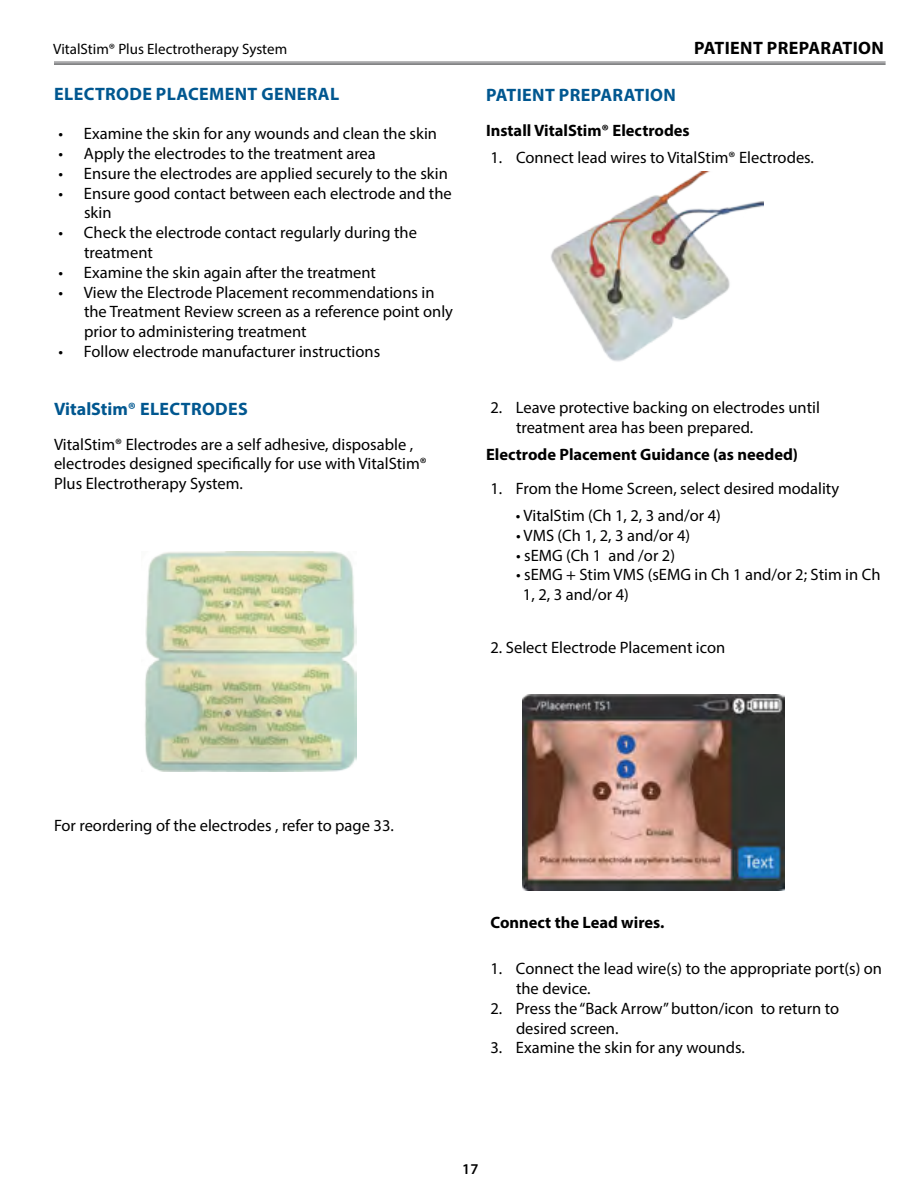
<style>
.page{position:relative;width:918px;height:1188px;background:#fff}
.page>*{position:absolute;margin:0;border:0;box-sizing:border-box;transform-origin:0 0}
._00_Header{font:700 18px "Myriad Pro";letter-spacing:.02em;color:#005790}
._00_Section_Header{font:700 18px "Myriad Pro";letter-spacing:.02em;color:#000}
._03_Numbers{font:16.5px/19.8px "Myriad Pro";color:#000}
._02_Text{font:16.5px/19.8px "Myriad Pro";color:#000}
._01_Sub_Head{font:700 16.5px "Myriad Pro";color:#000}
._03_Numbers-2{font:700 16.5px "Myriad Pro";color:#000}
.t1{font:15px "Myriad Pro";color:#000}
.t2{font:600 15px "Myriad Pro";color:#000}
</style>
<div class="page">
<hr style="left:54px;top:62px;width:832px;height:1px;background:#636466">
<hr style="left:54px;top:63px;width:832px;height:2px;background:#636466">
<img style="left:145px;top:552px;width:211px;height:219px">
<img style="left:551px;top:172px;width:213px;height:190px">
<img style="left:523px;top:694px;width:262px;height:196px">
<p class="t1" style="left:53px;top:40px;width:235px">VitalStim® Plus Electrotherapy System</p>
<p class="_00_Header" style="left:54px;top:82px;width:287px">ELECTRODE PLACEMENT GENERAL</p>
<p class="_03_Numbers" style="left:58px;top:124px;width:380px">• Examine the skin for any wounds and clean the skin</p>
<p class="_03_Numbers" style="left:58px;top:143px;width:319px">• Apply the electrodes to the treatment area</p>
<p class="_03_Numbers" style="left:58px;top:163px;width:391px">• Ensure the electrodes are applied securely to the skin</p>
<p class="_03_Numbers" style="left:84px;top:183px;width:369px;text-indent:-26px">• Ensure good contact between each electrode and the skin</p>
<p class="_03_Numbers" style="left:84px;top:223px;width:335px;text-indent:-26px">• Check the electrode contact regularly during the treatment</p>
<p class="_03_Numbers" style="left:58px;top:262px;width:319px">• Examine the skin again after the treatment</p>
<p class="_03_Numbers" style="left:84px;top:282px;width:371px;text-indent:-26px">• View the Electrode Placement recommendations in the Treatment Review screen as a reference point only prior to administering treatment</p>
<p class="_03_Numbers" style="left:58px;top:341px;width:323px">• Follow electrode manufacturer instructions</p>
<p class="_00_Header" style="left:54px;top:397px;width:195px">VitalStim® ELECTRODES</p>
<p class="_02_Text" style="left:54px;top:434px;width:374px">VitalStim® Electrodes are a self adhesive, disposable , electrodes designed specifically for use with VitalStim®<br>Plus Electrotherapy System.</p>
<p class="_00_Section_Header" style="left:694px;top:37px;width:191px">PATIENT PREPARATION</p>
<p class="_00_Header" style="left:486px;top:83px;width:191px">PATIENT PREPARATION</p>
<p class="_01_Sub_Head" style="left:486px;top:120px;width:205px">Install VitalStim® Electrodes</p>
<p class="_03_Numbers" style="left:490px;top:147px;width:324px">1. Connect lead wires to VitalStim® Electrodes.</p>
<p class="_03_Numbers" style="left:516px;top:398px;width:305px;text-indent:-26px">2. Leave protective backing on electrodes until treatment area has been prepared.</p>
<p class="_01_Sub_Head" style="left:486px;top:444px;width:314px">Electrode Placement Guidance (as needed)</p>
<p class="_03_Numbers" style="left:490px;top:479px;width:350px">1. From the Home Screen, select desired modality</p>
<p class="_03_Numbers" style="left:516px;top:505px;width:206px">• VitalStim (Ch 1, 2, 3 and/or 4)</p>
<p class="_03_Numbers" style="left:516px;top:525px;width:176px">• VMS (Ch 1, 2, 3 and/or 4)</p>
<p class="_03_Numbers" style="left:516px;top:545px;width:161px">• sEMG (Ch 1 and /or 2)</p>
<p class="_03_Numbers" style="left:523px;top:565px;width:359px;text-indent:-7px">• sEMG + Stim VMS (sEMG in Ch 1 and/or 2; Stim in Ch<br>1, 2, 3 and/or 4)</p>
<p class="_03_Numbers" style="left:490px;top:638px;width:236px">2. Select Electrode Placement icon</p>
<p class="_02_Text" style="left:54px;top:815px;width:340px">For reordering of the electrodes , refer to page 33.</p>
<p class="_03_Numbers-2" style="left:490px;top:912px;width:174px">Connect the Lead wires.</p>
<p class="_03_Numbers" style="left:516px;top:959px;width:368px;text-indent:-26px">1. Connect the lead wire(s) to the appropriate port(s) on the device.</p>
<p class="_03_Numbers" style="left:516px;top:998px;width:325px;text-indent:-26px">2. Press the “Back Arrow” button/icon to return to desired screen.</p>
<p class="_03_Numbers" style="left:490px;top:1038px;width:254px">3. Examine the skin for any wounds.</p>
<p class="t2" style="left:462px;top:1161px;width:18px">17</p>
</div>
